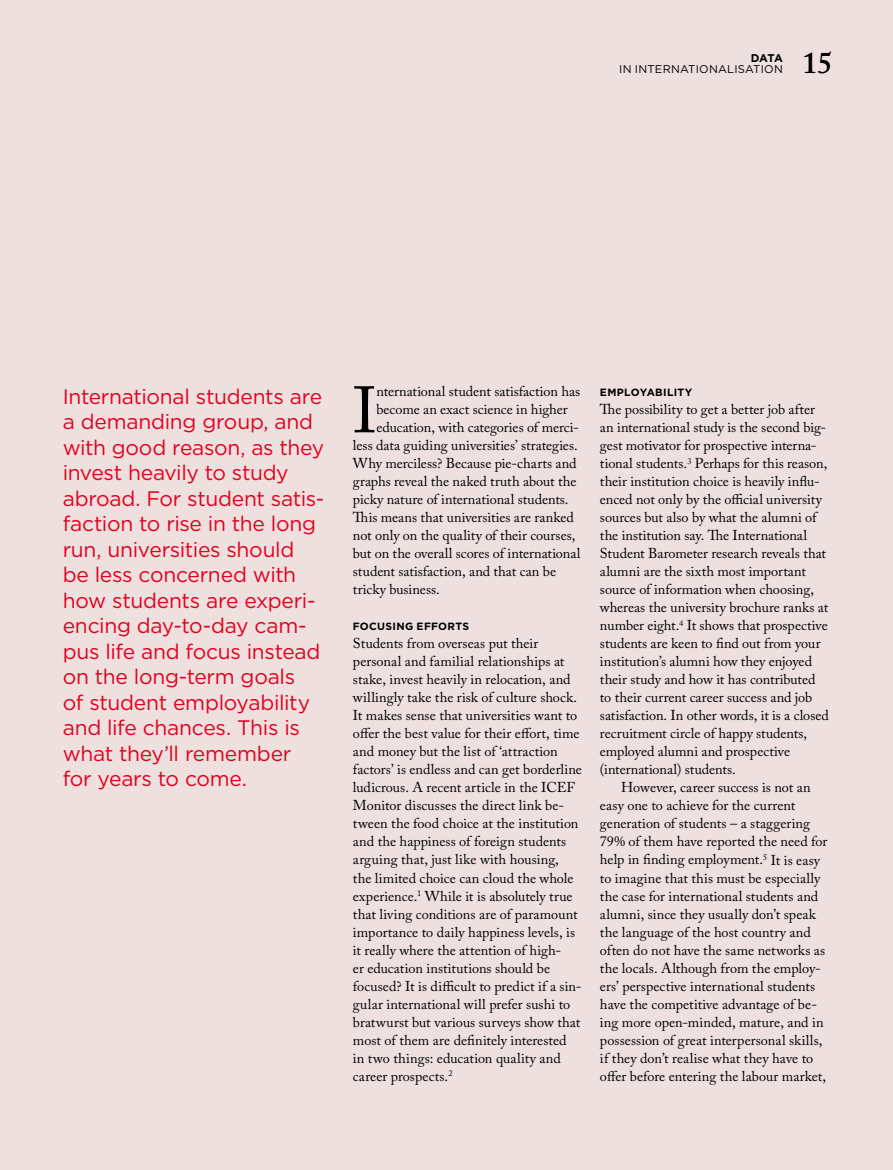
<style>
.page{position:relative;width:893px;height:1170px;background:#fff}
.page>*{position:absolute;margin:0;border:0;box-sizing:border-box;transform-origin:0 0}
.t1{font:64.95px "Adobe Caslon Pro";color:#000}
.t2{font:600 30px "Adobe Caslon Pro";color:#000}
.t3{font:21px/25.5px "Gotham";letter-spacing:-.015em;color:#e3001e}
.t4{font:14.25px/18px "Adobe Caslon Pro";color:#000}
.t5{font:11.25px "Gotham";letter-spacing:.02em;color:#000}
.t6{font:700 11.25px "Gotham";color:#000}
.t7{font:700 10.5px "Gotham";letter-spacing:.03em;color:#000}
</style>
<div class="page">
<div style="left:0;top:0;width:893px;height:1169px;background:#ede0de"></div>
<p class="t6" style="left:751px;top:50px;width:34px">DATA</p>
<p class="t5" style="left:619px;top:62px;width:165px">IN INTERNATIONALISATION</p>
<p class="t2" style="left:802px;top:45px;width:32px">15</p>
<p class="t3" style="left:63px;top:383px;width:263px">International students are a demanding group, and with good reason, as they invest heavily to study abroad. For student satis&shy;faction to rise in the long run, universities should be less concerned with how students are experi&shy;encing day-to-day cam&shy;pus life and focus instead on the long-term goals<br>of student employability and life chances. This is what they’ll remember for years to come.</p>
<p class="t1" style="left:353px;top:372px;width:26px">I</p>
<p class="t4" style="left:376px;top:382px;width:205px">nternational student satisfaction has</p>
<p class="t4" style="left:376px;top:400px;width:193px">become an exact science in higher</p>
<p class="t4" style="left:376px;top:418px;width:204px">education, with categories of merci-</p>
<p class="t4" style="left:353px;top:436px;width:226px">less data guiding universities’ strategies.</p>
<p class="t4" style="left:353px;top:454px;width:225px">Why merciless? Because pie-charts and</p>
<p class="t4" style="left:353px;top:472px;width:225px">graphs reveal the naked truth about the</p>
<p class="t4" style="left:353px;top:490px;width:217px">picky nature of international students.</p>
<p class="t4" style="left:353px;top:508px;width:223px">This means that universities are ranked</p>
<p class="t4" style="left:353px;top:526px;width:224px">not only on the quality of their courses,</p>
<p class="t4" style="left:353px;top:544px;width:229px">but on the overall scores of international</p>
<p class="t4" style="left:353px;top:562px;width:205px">student satisfaction, and that can be</p>
<p class="t4" style="left:353px;top:580px;width:88px">tricky business.</p>
<p class="t7" style="left:353px;top:619px;width:118px">FOCUSING EFFORTS</p>
<p class="t4" style="left:353px;top:634px;width:230px">Students from overseas put their personal and familial relationships at stake, invest heavily in relocation, and willingly take the risk of culture shock.<br>It makes sense that universities want to offer the best value for their effort, time and money but the list of ‘attraction factors’ is endless and can get borderline ludicrous. A recent article in the ICEF Monitor discusses the direct link be&shy;tween the food choice at the institution and the happiness of foreign students arguing that, just like with housing,<br>the limited choice can cloud the whole experience.<sup>1</sup> While it is absolutely true that living conditions are of paramount importance to daily happiness levels, is it really where the attention of high-<br>er education institutions should be focused? It is difficult to predict if a sin&shy;gular international will prefer sushi to bratwurst but various surveys show that most of them are definitely interested<br>in two things: education quality and career prospects.<sup>2</sup></p>
<p class="t7" style="left:600px;top:385px;width:94px">EMPLOYABILITY</p>
<p class="t4" style="left:600px;top:400px;width:216px">The possibility to get a better job after</p>
<p class="t4" style="left:600px;top:418px;width:228px">an international study is the second big-</p>
<p class="t4" style="left:600px;top:436px;width:218px">gest motivator for prospective interna-</p>
<p class="t4" style="left:600px;top:454px;width:229px">tional students.<sup>3</sup> Perhaps for this reason,</p>
<p class="t4" style="left:600px;top:472px;width:221px">their institution choice is heavily influ-</p>
<p class="t4" style="left:600px;top:490px;width:224px">enced not only by the official university</p>
<p class="t4" style="left:600px;top:508px;width:218px">sources but also by what the alumni of</p>
<p class="t4" style="left:600px;top:526px;width:209px">the institution say. The International</p>
<p class="t4" style="left:600px;top:544px;width:228px">Student Barometer research reveals that</p>
<p class="t4" style="left:600px;top:562px;width:208px">alumni are the sixth most important</p>
<p class="t4" style="left:600px;top:580px;width:215px">source of information when choosing,</p>
<p class="t4" style="left:600px;top:598px;width:230px">whereas the university brochure ranks at</p>
<p class="t4" style="left:600px;top:616px;width:229px">number eight.<sup>4</sup> It shows that prospective</p>
<p class="t4" style="left:600px;top:634px;width:222px">students are keen to find out from your</p>
<p class="t4" style="left:600px;top:652px;width:214px">institution’s alumni how they enjoyed</p>
<p class="t4" style="left:600px;top:670px;width:217px">their study and how it has contributed</p>
<p class="t4" style="left:600px;top:688px;width:214px">to their current career success and job</p>
<p class="t4" style="left:600px;top:706px;width:230px">satisfaction. In other words, it is a closed</p>
<p class="t4" style="left:600px;top:724px;width:209px">recruitment circle of happy students,</p>
<p class="t4" style="left:600px;top:742px;width:192px">employed alumni and prospective</p>
<p class="t4" style="left:600px;top:760px;width:137px">(international) students.</p>
<p class="t4" style="left:621px;top:778px;width:191px">However, career success is not an</p>
<p class="t4" style="left:600px;top:796px;width:197px">easy one to achieve for the current</p>
<p class="t4" style="left:600px;top:814px;width:212px">generation of students – a staggering</p>
<p class="t4" style="left:600px;top:832px;width:229px">79% of them have reported the need for</p>
<p class="t4" style="left:600px;top:850px;width:222px">help in finding employment.<sup>5</sup> It is easy</p>
<p class="t4" style="left:600px;top:868px;width:222px">to imagine that this must be especially</p>
<p class="t4" style="left:600px;top:886px;width:220px">the case for international students and</p>
<p class="t4" style="left:600px;top:904px;width:218px">alumni, since they usually don’t speak</p>
<p class="t4" style="left:600px;top:922px;width:212px">the language of the host country and</p>
<p class="t4" style="left:600px;top:940px;width:227px">often do not have the same networks as</p>
<p class="t4" style="left:600px;top:958px;width:222px">the locals. Although from the employ-</p>
<p class="t4" style="left:600px;top:976px;width:217px">ers’ perspective international students</p>
<p class="t4" style="left:600px;top:994px;width:219px">have the competitive advantage of be-</p>
<p class="t4" style="left:600px;top:1012px;width:225px">ing more open-minded, mature, and in</p>
<p class="t4" style="left:600px;top:1030px;width:224px">possession of great interpersonal skills,</p>
<p class="t4" style="left:600px;top:1048px;width:215px">if they don’t realise what they have to</p>
<p class="t4" style="left:600px;top:1066px;width:228px">offer before entering the labour market,</p>
</div>
